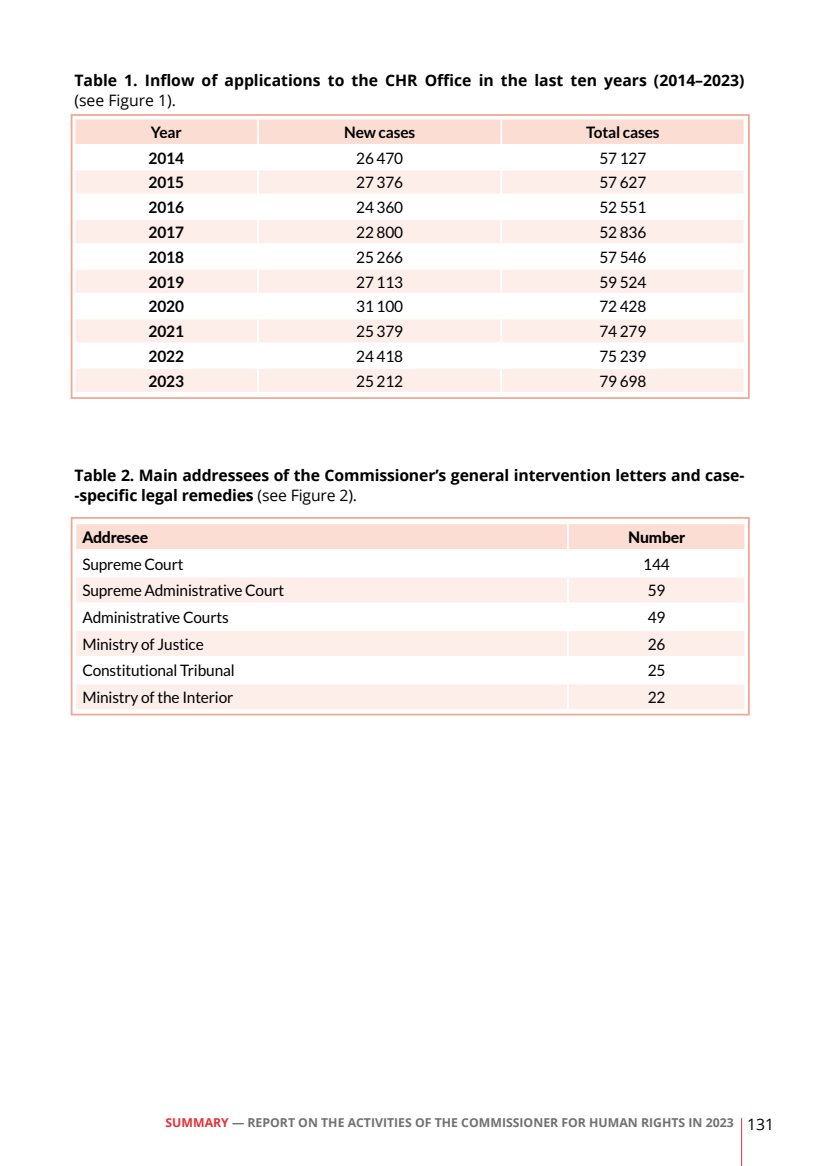
<style>
.page{position:relative;width:819px;height:1166px;background:#fff}
.page>*{position:absolute;margin:0;border:0;box-sizing:border-box;transform-origin:0 0}
.t1{font:15.75px "Lato";letter-spacing:-.01em;color:#000}
.t2{font:700 15.75px/19.2px "Open Sans";letter-spacing:-.01em;color:#000}
.t3{font:700 15.75px "Lato";letter-spacing:-.01em;color:#000}
.t4{font:800 15.75px "Lato";letter-spacing:-.01em;color:#000}
.t5{font:15.75px "Open Sans";color:#000}
.t6{font:700 12.25px "Open Sans";color:#707172}
.t7{font:700 12.25px "Open Sans";color:#e53138}
.s1{font-weight:400}
.s2{color:#707172}
.s3{font-weight:400;font-size:15.75px;color:#000}
</style>
<div class="page">
<hr style="left:741px;top:1118px;width:1px;height:48px;background:#e53138">
<svg style="left:75px;top:119px;width:669px;height:273px"></svg>
<hr style="left:743px;top:369px;width:2px;height:23px;background:#fff">
<svg style="left:76px;top:524px;width:669px;height:185px"></svg>
<hr style="left:744px;top:684px;width:2px;height:25px;background:#fff">
<hr style="left:568px;top:682px;width:178px;height:2px;background:#fff">
<div style="left:71px;top:114px;width:678px;height:285px;border:2px solid #f3a592"></div>
<div style="left:71px;top:517px;width:678px;height:198px;border:2px solid #f3a592"></div>
<p class="t2" style="left:74px;top:71px;width:671px">Table 1. Inflow of applications to the CHR Office in the last ten years (2014–2023)</p>
<p class="t5" style="left:74px;top:89px;width:103px">(see Figure 1).</p>
<p class="t3" style="left:151px;top:123px;width:33px">Year</p>
<p class="t3" style="left:344px;top:123px;width:73px">New cases</p>
<p class="t3" style="left:586px;top:123px;width:75px">Total cases</p>
<p class="t3" style="left:149px;top:149px;width:37px">2014</p>
<p class="t1" style="left:356px;top:149px;width:48px">26 470</p>
<p class="t1" style="left:599px;top:149px;width:48px">57 127</p>
<p class="t3" style="left:149px;top:174px;width:37px">2015</p>
<p class="t1" style="left:356px;top:174px;width:48px">27 376</p>
<p class="t1" style="left:599px;top:174px;width:48px">57 627</p>
<p class="t3" style="left:149px;top:198px;width:37px">2016</p>
<p class="t1" style="left:356px;top:199px;width:48px">24 360</p>
<p class="t1" style="left:599px;top:199px;width:48px">52 551</p>
<p class="t3" style="left:149px;top:223px;width:37px">2017</p>
<p class="t1" style="left:356px;top:223px;width:48px">22 800</p>
<p class="t1" style="left:599px;top:223px;width:48px">52 836</p>
<p class="t3" style="left:149px;top:248px;width:37px">2018</p>
<p class="t1" style="left:356px;top:248px;width:48px">25 266</p>
<p class="t1" style="left:599px;top:248px;width:48px">57 546</p>
<p class="t3" style="left:149px;top:273px;width:37px">2019</p>
<p class="t1" style="left:356px;top:273px;width:48px">27 113</p>
<p class="t1" style="left:599px;top:273px;width:48px">59 524</p>
<p class="t3" style="left:149px;top:298px;width:37px">2020</p>
<p class="t1" style="left:356px;top:298px;width:48px">31 100</p>
<p class="t1" style="left:599px;top:298px;width:48px">72 428</p>
<p class="t3" style="left:149px;top:322px;width:37px">2021</p>
<p class="t1" style="left:356px;top:323px;width:48px">25 379</p>
<p class="t1" style="left:599px;top:323px;width:48px">74 279</p>
<p class="t3" style="left:149px;top:347px;width:37px">2022</p>
<p class="t1" style="left:356px;top:348px;width:48px">24 418</p>
<p class="t1" style="left:599px;top:348px;width:48px">75 239</p>
<p class="t3" style="left:149px;top:372px;width:37px">2023</p>
<p class="t1" style="left:356px;top:372px;width:48px">25 212</p>
<p class="t1" style="left:599px;top:372px;width:48px">79 698</p>
<p class="t2" style="left:74px;top:465px;width:671px">Table 2. Main addressees of the Commissioner’s general intervention letters and case--specific legal remedies <span class="s1">(see Figure 2).</span></p>
<p class="t4" style="left:82px;top:525px;width:67px">Addresee</p>
<p class="t4" style="left:628px;top:525px;width:58px">Number</p>
<p class="t1" style="left:82px;top:555px;width:103px">Supreme Court</p>
<p class="t1" style="left:643px;top:555px;width:28px">144</p>
<p class="t1" style="left:82px;top:582px;width:203px">Supreme Administrative Court</p>
<p class="t1" style="left:647px;top:582px;width:19px">59</p>
<p class="t1" style="left:82px;top:608px;width:148px">Administrative Courts</p>
<p class="t1" style="left:647px;top:608px;width:19px">49</p>
<p class="t1" style="left:82px;top:635px;width:123px">Ministry of Justice</p>
<p class="t1" style="left:647px;top:635px;width:19px">26</p>
<p class="t1" style="left:82px;top:662px;width:154px">Constitutional Tribunal</p>
<p class="t1" style="left:647px;top:662px;width:19px">25</p>
<p class="t1" style="left:82px;top:689px;width:153px">Ministry of the Interior</p>
<p class="t1" style="left:647px;top:689px;width:19px">22</p>
<p class="t7" style="left:165px;top:1114px;width:99px">SUMMARY <span class="s2">— Report</span></p>
<p class="t6" style="left:298px;top:1114px;width:32px">on the</p>
<p class="t6" style="left:348px;top:1114px;width:42px">Activities</p>
<p class="t6" style="left:415px;top:1114px;width:29px">of the</p>
<p class="t6" style="left:461px;top:1114px;width:17px">Commissioner</p>
<p class="t6" style="left:561px;top:1114px;width:9px">for</p>
<p class="t6" style="left:589px;top:1114px;width:20px">Human</p>
<p class="t6" style="left:641px;top:1114px;width:16px">Rights</p>
<p class="t6" style="left:688px;top:1114px;width:87px">IN 2023 <span class="s3">131</span></p>
</div>
